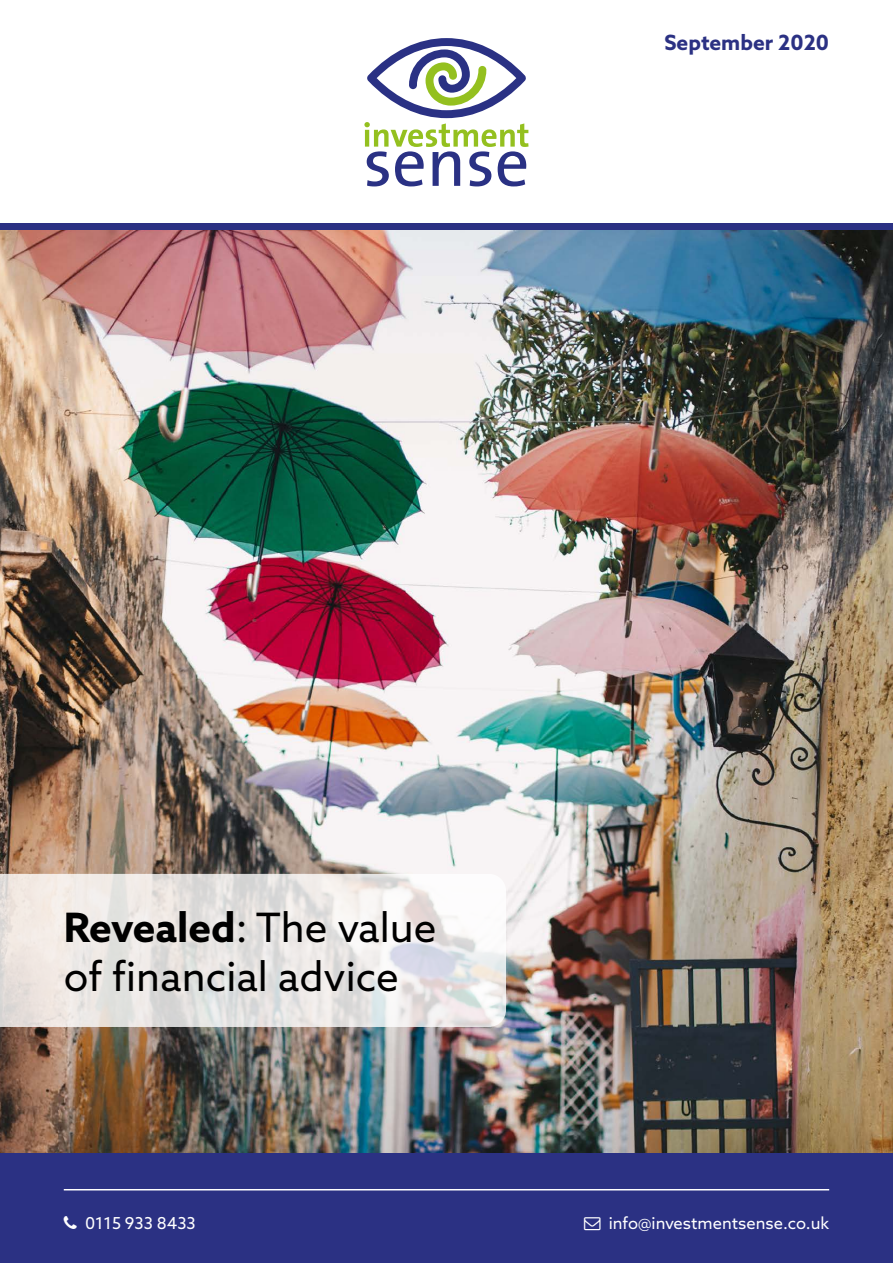
<style>
.page{position:relative;width:893px;height:1263px;background:#fff}
.page>*{position:absolute;margin:0;border:0;box-sizing:border-box;transform-origin:0 0}
.t1{font:40.5px/48.6px "Azo Sans";color:#000}
.t2{font:700 21px "Azo Sans";color:#2b3183}
.t3{font:16.5px "Azo Sans";color:#fff}
.s1{font-weight:700}
</style>
<div class="page">
<img style="left:0;top:230px;width:893px;height:923px">
<div style="left:0;top:223px;width:893px;height:7px;background:#2b3183"></div>
<div style="left:0;top:1153px;width:893px;height:110px;background:#2b3183"></div>
<svg style="left:0;top:874px;width:506px;height:153px"></svg>
<hr style="left:64px;top:1189px;width:765px;height:1px;background:#fff">
<svg style="left:364px;top:38px;width:165px;height:148px"></svg>
<p class="t2" style="left:664px;top:29px;width:166px">September 2020</p>
<h1 class="t1" style="left:64px;top:903px;width:374px"><span class="s1">Revealed</span>: The value of financial advice</h1>
<p class="t3" style="left:85px;top:1212px;width:112px">0115 933 8433</p>
<p class="t3" style="left:609px;top:1212px;width:222px">info@investmentsense.co.uk</p>
</div>
